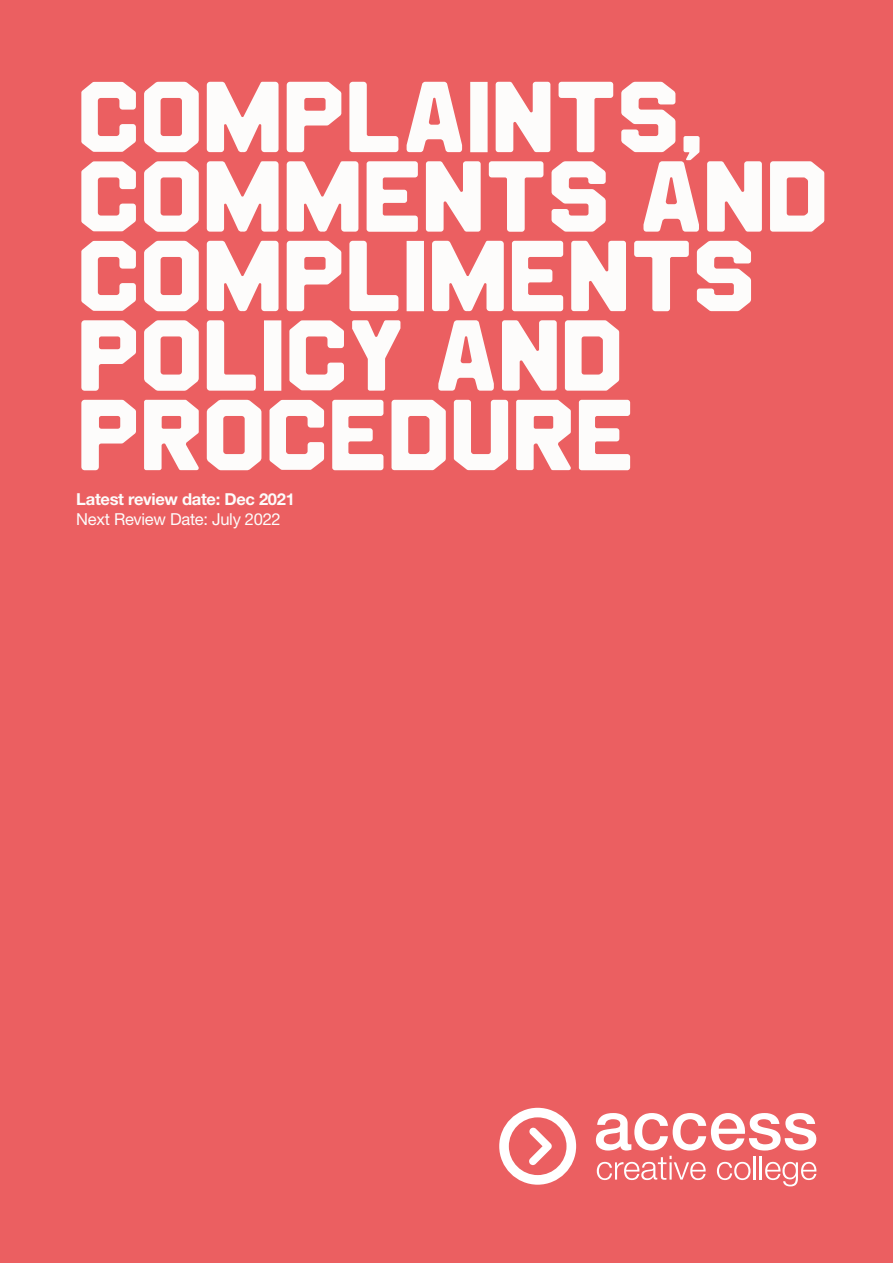
<style>
.page{position:relative;width:893px;height:1263px;background:#eb5f61}
.page>*{position:absolute;margin:0;border:0;box-sizing:border-box;transform-origin:0 0}
.t1{font:100.5px/79.5px "ACC Font 2";letter-spacing:-.02em;color:#fdfcfb}
.t2{font:700 16.5px "Helvetica Neue LT Std";letter-spacing:-.015em;color:#fdfcfb}
.t3{font:16.5px "Helvetica Neue LT Std";letter-spacing:-.015em;color:#fdfcfb}
</style>
<div class="page">
<svg style="left:499px;top:1108px;width:77px;height:77px"></svg>
<svg style="left:596px;top:1113px;width:220px;height:37px"></svg>
<svg style="left:597px;top:1156px;width:109px;height:24px"></svg>
<svg style="left:717px;top:1162px;width:33px;height:18px"></svg>
<hr style="left:754px;top:1156px;width:2px;height:23px;background:#fff">
<hr style="left:760px;top:1156px;width:2px;height:23px;background:#fff">
<svg style="left:765px;top:1162px;width:51px;height:24px"></svg>
<p class="t1" style="left:76px;top:78px;width:754px">COMPLAINTS,<br>COMMENTS AND<br>COMPLIMENTS<br>POLICY AND<br>PROCEDURE</p>
<p class="t2" style="left:76px;top:489px;width:220px">Latest review date: Dec 2021</p>
<p class="t3" style="left:76px;top:509px;width:206px">Next Review Date: July 2022</p>
</div>
